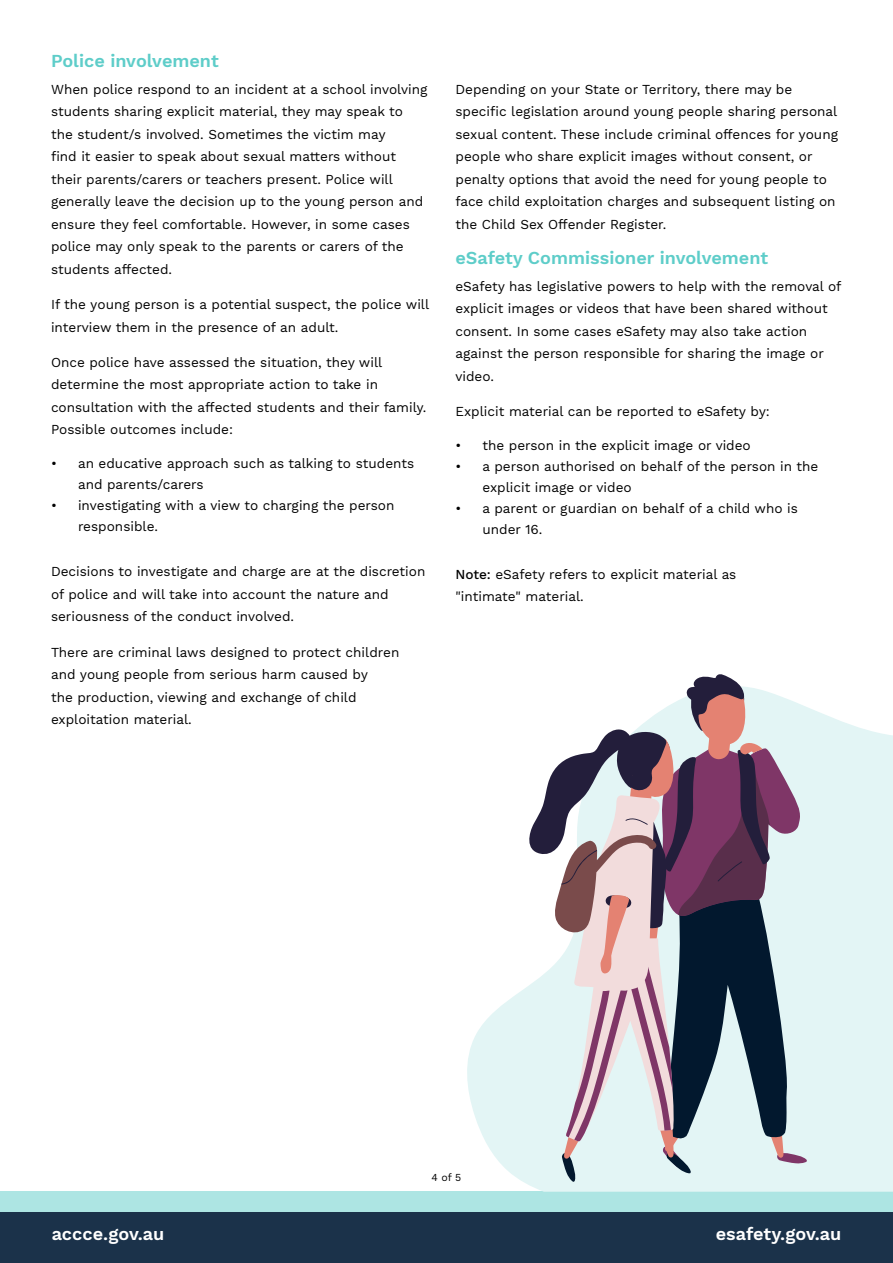
<style>
.page{position:relative;width:893px;height:1263px;background:#fff}
.page>*{position:absolute;margin:0;border:0;box-sizing:border-box;transform-origin:0 0}
.t1{font:600 18px "Work Sans";color:#5ecdc9}
.t2{font:600 18px "Work Sans";color:#fff}
.t3{font:13.5px/22.5px "Work Sans";color:#000}
.t4{font:10.5px "Work Sans";color:#000}
.s1{font-weight:500}
</style>
<div class="page">
<div style="left:0;top:1191px;width:893px;height:21px;background:#ade5e3"></div>
<div style="left:0;top:1212px;width:893px;height:51px;background:#1b324a"></div>
<svg style="left:467px;top:707px;width:426px;height:484px;fill:#e3f5f5"></svg>
<svg style="left:525px;top:674px;width:282px;height:508px;background:#aca6b0"></svg>
<h1 class="t1" style="left:51px;top:50px;width:169px">Police involvement</h1>
<p class="t3" style="left:51px;top:79px;width:378px">When police respond to an incident at a school involving students sharing explicit material, they may speak to the student/s involved. Sometimes the victim may<br>find it easier to speak about sexual matters without their parents/carers or teachers present. Police will generally leave the decision up to the young person and ensure they feel comfortable. However, in some cases police may only speak to the parents or carers of the students affected.</p>
<p class="t3" style="left:51px;top:294px;width:380px">If the young person is a potential suspect, the police will interview them in the presence of an adult.</p>
<p class="t3" style="left:51px;top:352px;width:377px">Once police have assessed the situation, they will determine the most appropriate action to take in consultation with the affected students and their family.<br>Possible outcomes include:</p>
<p class="t3" style="left:78px;top:454px;width:338px;line-height:21px;text-indent:-27px">• an educative approach such as talking to students and parents/carers</p>
<p class="t3" style="left:78px;top:496px;width:318px;line-height:21px;text-indent:-27px">• investigating with a view to charging the person responsible.</p>
<p class="t3" style="left:51px;top:561px;width:376px">Decisions to investigate and charge are at the discretion of police and will take into account the nature and seriousness of the conduct involved.</p>
<p class="t3" style="left:51px;top:641px;width:350px">There are criminal laws designed to protect children and young people from serious harm caused by<br>the production, viewing and exchange of child exploitation material.</p>
<p class="t3" style="left:455px;top:79px;width:384px">Depending on your State or Territory, there may be specific legislation around young people sharing personal sexual content. These include criminal offences for young people who share explicit images without consent, or penalty options that avoid the need for young people to face child exploitation charges and subsequent listing on the Child Sex Offender Register.</p>
<h1 class="t1" style="left:455px;top:247px;width:314px">eSafety Commissioner involvement</h1>
<p class="t3" style="left:455px;top:276px;width:388px">eSafety has legislative powers to help with the removal of explicit images or videos that have been shared without consent. In some cases eSafety may also take action against the person responsible for sharing the image or video.</p>
<p class="t3" style="left:455px;top:401px;width:316px">Explicit material can be reported to eSafety by:</p>
<p class="t3" style="left:455px;top:435px;width:297px">• the person in the explicit image or video</p>
<p class="t3" style="left:482px;top:456px;width:337px;line-height:21px;text-indent:-27px">• a person authorised on behalf of the person in the explicit image or video</p>
<p class="t3" style="left:482px;top:498px;width:317px;line-height:21px;text-indent:-27px">• a parent or guardian on behalf of a child who is under 16.</p>
<p class="t3" style="left:455px;top:564px;width:282px"><span class="s1">Note:</span> eSafety refers to explicit material as "intimate" material.</p>
<p class="t4" style="left:432px;top:1171px;width:31px">4 of 5</p>
<h1 class="t2" style="left:52px;top:1224px;width:114px">accce.gov.au</h1>
<h1 class="t2" style="left:716px;top:1224px;width:127px">esafety.gov.au</h1>
</div>
